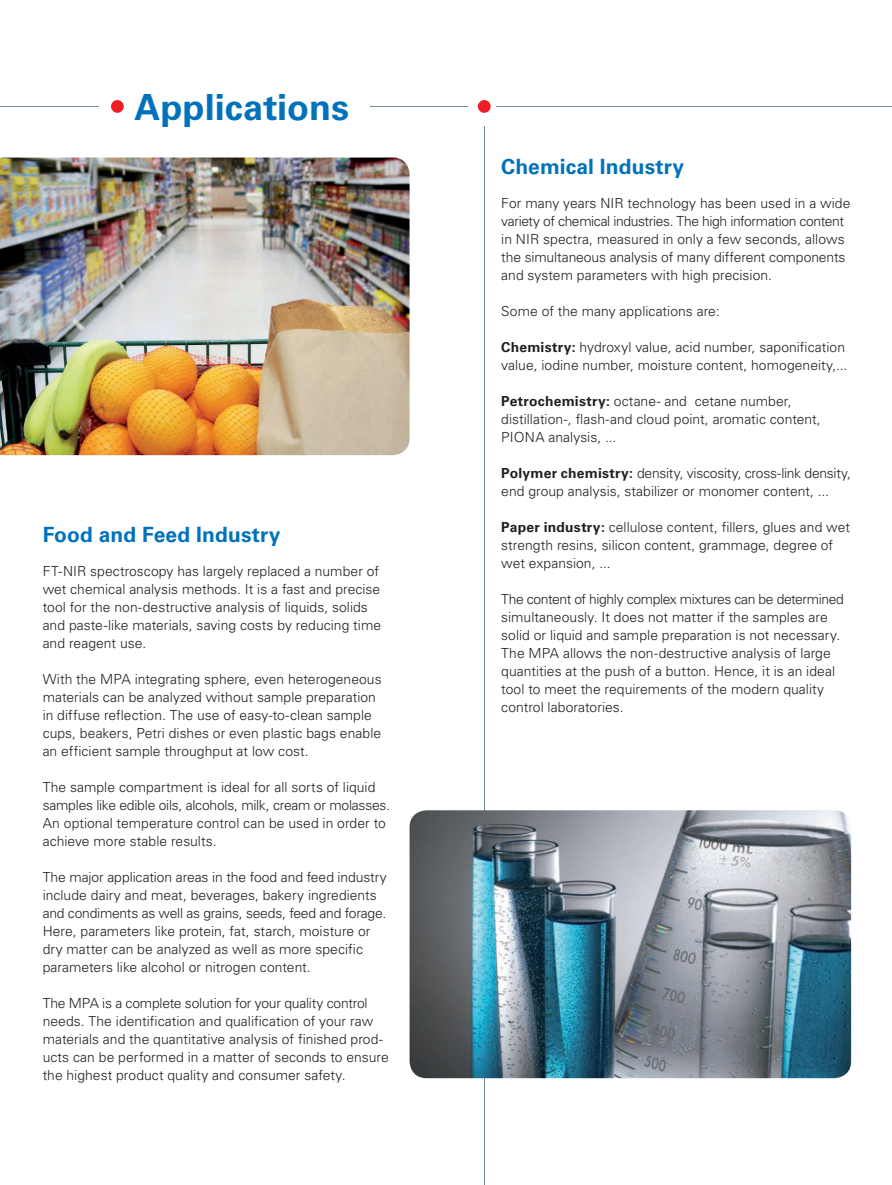
<style>
.page{position:relative;width:892px;height:1185px;background:#fff}
.page>*{position:absolute;margin:0;border:0;box-sizing:border-box;transform-origin:0 0}
.t1{font:700 36px "Univers";letter-spacing:.005em;color:#0072bc}
.t2{font:700 21px "Univers";letter-spacing:.005em;color:#0072bc}
.t3{font:300 13.8px/18px "Univers";color:#231f20}
.s1{font-weight:700}
</style>
<div class="page">
<hr style="left:370px;top:106px;width:98px;height:1px;background:#738a95">
<div style="left:111px;top:100px;width:13px;height:13px;background:#ee1d23;border-radius:50%"></div>
<hr style="left:484px;top:126px;width:1px;height:1059px;background:#738a95">
<div style="left:478px;top:100px;width:12px;height:13px;background:#ee1d23;border-radius:50%"></div>
<hr style="left:496px;top:106px;width:395px;height:1px;background:#738a95">
<img style="left:0;top:158px;width:409px;height:297px">
<hr style="left:0;top:106px;width:99px;height:1px;background:#738a95">
<img style="left:409px;top:810px;width:442px;height:268px">
<h1 class="t1" style="left:134px;top:86px;width:216px">Applications</h1>
<h2 class="t2" style="left:43px;top:522px;width:239px">Food and Feed Industry</h2>
<p class="t3" style="left:43px;top:562px;width:340px">FT-NIR spectroscopy has largely replaced a number of wet chemical analysis methods. It is a fast and precise tool for the non-destructive analysis of liquids, solids and paste-like materials, saving costs by reducing time and reagent use.</p>
<p class="t3" style="left:43px;top:670px;width:340px">With the MPA integrating sphere, even heterogeneous materials can be analyzed without sample preparation in diffuse reflection. The use of easy-to-clean sample cups, beakers, Petri dishes or even plastic bags enable an efficient sample throughput at low cost.</p>
<p class="t3" style="left:43px;top:778px;width:349px">The sample compartment is ideal for all sorts of liquid samples like edible oils, alcohols, milk, cream or molasses.<br>An optional temperature control can be used in order to achieve more stable results.</p>
<p class="t3" style="left:43px;top:868px;width:345px">The major application areas in the food and feed industry include dairy and meat, beverages, bakery ingredients and condiments as well as grains, seeds, feed and forage.<br>Here, parameters like protein, fat, starch, moisture or dry matter can be analyzed as well as more specific parameters like alcohol or nitrogen content.</p>
<p class="t3" style="left:43px;top:994px;width:347px">The MPA is a complete solution for your quality control needs. The identification and qualification of your raw materials and the quantitative analysis of finished prod&shy;ucts can be performed in a matter of seconds to ensure the highest product quality and consumer safety.</p>
<h2 class="t2" style="left:501px;top:154px;width:184px">Chemical Industry</h2>
<p class="t3" style="left:501px;top:194px;width:350px">For many years NIR technology has been used in a wide variety of chemical industries. The high information content in NIR spectra, measured in only a few seconds, allows the simultaneous analysis of many different components and system parameters with high precision.</p>
<p class="t3" style="left:501px;top:302px;width:220px">Some of the many applications are:</p>
<p class="t3" style="left:501px;top:338px;width:347px"><span class="s1">Chemistry:</span> hydroxyl value, acid number, saponification value, iodine number, moisture content, homogeneity,...</p>
<p class="t3" style="left:501px;top:392px;width:321px"><span class="s1">Petrochemistry:</span> octane- and cetane number, distillation-, flash-and cloud point, aromatic content,<br>PIONA analysis, ...</p>
<p class="t3" style="left:501px;top:464px;width:351px"><span class="s1">Polymer chemistry:</span> density, viscosity, cross-link density, end group analysis, stabilizer or monomer content, ...</p>
<p class="t3" style="left:501px;top:518px;width:350px"><span class="s1">Paper industry:</span> cellulose content, fillers, glues and wet strength resins, silicon content, grammage, degree of wet expansion, ...</p>
<p class="t3" style="left:501px;top:590px;width:344px">The content of highly complex mixtures can be determined simultaneously. It does not matter if the samples are solid or liquid and sample preparation is not necessary.<br>The MPA allows the non-destructive analysis of large quantities at the push of a button. Hence, it is an ideal tool to meet the requirements of the modern quality control laboratories.</p>
</div>
